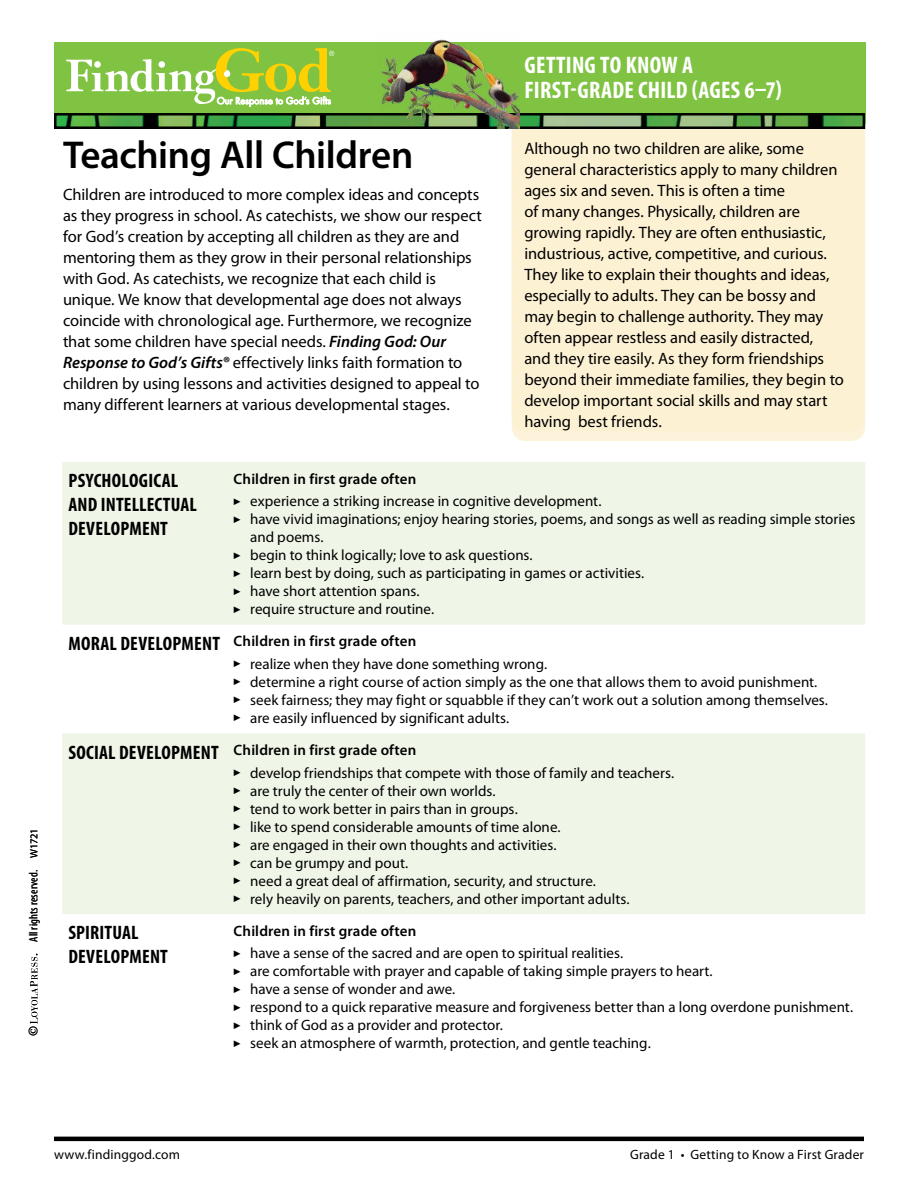
<style>
.page{position:relative;width:918px;height:1188px;background:#fff}
.page>*{position:absolute;margin:0;border:0;box-sizing:border-box;transform-origin:0 0}
.t1{font:600 39px "Myriad Pro";letter-spacing:-.01em;color:#000}
.t2{font:700 condensed 24px/25.5px "Myriad Pro";letter-spacing:.01em;color:#fff}
.t3{font:700 condensed 19.5px/24px "Myriad Pro";letter-spacing:.01em;color:#000}
.t4{font:16.5px/21px "Myriad Pro";letter-spacing:-.005em;color:#000}
.t5{font:15px/18px "Myriad Pro";color:#000}
.t6{font:13.5px "Myriad Pro";letter-spacing:.01em;color:#000}
.t7{font:condensed 12px "Myriad Pro";letter-spacing:.01em;color:#000}
.t8{font:12px "Janson Text LT Std";color:#000}
.s1{font-stretch:normal;font-size:10.5px}
.s2{font-weight:600;font-style:italic}
.s3{font-weight:600}
.s4{font-weight:700;font-stretch:condensed;font-size:19.5px}
</style>
<div class="page">
<hr style="left:54px;top:1137px;width:810px;height:4px;background:#000">
<img style="left:57px;top:124px;width:805px;height:2px">
<svg style="left:30px;top:954px;width:8px;height:70px"></svg>
<div style="left:512px;top:125px;width:353px;height:316px;background:#fdf1d4"></div>
<div style="left:54px;top:42px;width:811px;height:82px;background:#80c342"></div>
<svg style="left:66px;top:48px;width:268px;height:59px"></svg>
<div style="left:54px;top:113px;width:429px;height:16px;border:2px solid #000"></div>
<div style="left:481px;top:113px;width:384px;height:16px;border:2px solid #000"></div>
<img style="left:378px;top:39px;width:141px;height:89px">
<svg style="left:62px;top:462px;width:803px;height:452px;fill:#eff6e8"></svg>
<p class="t7" style="left:27px;top:942px;width:115px;rotate:-90deg">All rights reserved. <span class="s1">W1721</span></p>
<p class="t8" style="left:26px;top:1036px;width:12px;rotate:-90deg">©</p>
<h1 class="t1" style="left:63px;top:134px;width:352px">Teaching All Children</h1>
<p class="t4" style="left:63px;top:184px;width:420px">Children are introduced to more complex ideas and concepts as they progress in school. As catechists, we show our respect for God’s creation by accepting all children as they are and mentoring them as they grow in their personal relationships with God. As catechists, we recognize that each child is unique. We know that developmental age does not always coincide with chronological age. Furthermore, we recognize that some children have special needs. <span class="s2">Finding God: Our Response to God’s Gifts®</span> effectively links faith formation to children by using lessons and activities designed to appeal to many different learners at various developmental stages.</p>
<h2 class="t2" style="left:525px;top:52px;width:258px">GETTING TO KNOW A<br>FIRST-GRADE CHILD (AGES 6–7)</h2>
<p class="t4" style="left:524px;top:138px;width:321px">Although no two children are alike, some general characteristics apply to many children ages six and seven. This is often a time<br>of many changes. Physically, children are growing rapidly. They are often enthusiastic, industrious, active, competitive, and curious.<br>They like to explain their thoughts and ideas, especially to adults. They can be bossy and may begin to challenge authority. They may often appear restless and easily distracted,<br>and they tire easily. As they form friendships beyond their immediate families, they begin to develop important social skills and may start having best friends.</p>
<h3 class="t3" style="left:68px;top:469px;width:130px">PSYCHOLOGICAL<br>AND INTELLECTUAL<br>DEVELOPMENT</h3>
<p class="t5" style="left:234px;top:468px;width:369px;line-height:22.5px"><span class="s3">Children in first grade often<br></span>▶ experience a striking increase in cognitive development.</p>
<p class="t5" style="left:234px;top:510px;width:623px">▶ have vivid imaginations; enjoy hearing stories, poems, and songs as well as reading simple stories</p>
<p class="t5" style="left:250px;top:528px;width:75px">and poems.</p>
<p class="t5" style="left:234px;top:546px;width:301px">▶ begin to think logically; love to ask questions.</p>
<p class="t5" style="left:234px;top:564px;width:412px">▶ learn best by doing, such as participating in games or activities.</p>
<p class="t5" style="left:234px;top:582px;width:187px">▶ have short attention spans.</p>
<p class="t5" style="left:234px;top:600px;width:202px">▶ require structure and routine.</p>
<p class="t5" style="left:234px;top:630px;width:315px;line-height:22.5px;text-indent:-165px"><span class="s4">MORAL DEVELOPMENT</span> <span class="s3">Children in first grade often<br></span>▶ realize when they have done something wrong.</p>
<p class="t5" style="left:234px;top:673px;width:596px">▶ determine a right course of action simply as the one that allows them to avoid punishment. ▶ seek fairness; they may fight or squabble if they can’t work out a solution among themselves. ▶ are easily influenced by significant adults.</p>
<p class="t5" style="left:234px;top:739px;width:442px;line-height:22.5px;text-indent:-165px"><span class="s4">SOCIAL DEVELOPMENT</span> <span class="s3">Children in first grade often<br></span>▶ develop friendships that compete with those of family and teachers.</p>
<p class="t5" style="left:234px;top:782px;width:398px">▶ are truly the center of their own worlds.<br>▶ tend to work better in pairs than in groups.<br>▶ like to spend considerable amounts of time alone.<br>▶ are engaged in their own thoughts and activities.<br>▶ can be grumpy and pout.<br>▶ need a great deal of affirmation, security, and structure.<br>▶ rely heavily on parents, teachers, and other important adults.</p>
<h3 class="t3" style="left:68px;top:921px;width:101px">SPIRITUAL<br>DEVELOPMENT</h3>
<p class="t5" style="left:234px;top:920px;width:391px;line-height:22.5px"><span class="s3">Children in first grade often<br></span>▶ have a sense of the sacred and are open to spiritual realities.</p>
<p class="t5" style="left:234px;top:963px;width:621px">▶ are comfortable with prayer and capable of taking simple prayers to heart.<br>▶ have a sense of wonder and awe.<br>▶ respond to a quick reparative measure and forgiveness better than a long overdone punishment. ▶ think of God as a provider and protector.<br>▶ seek an atmosphere of warmth, protection, and gentle teaching.</p>
<p class="t6" style="left:54px;top:1147px;width:127px">www.findinggod.com</p>
<p class="t6" style="left:630px;top:1147px;width:235px">Grade 1 • Getting to Know a First Grader</p>
</div>
